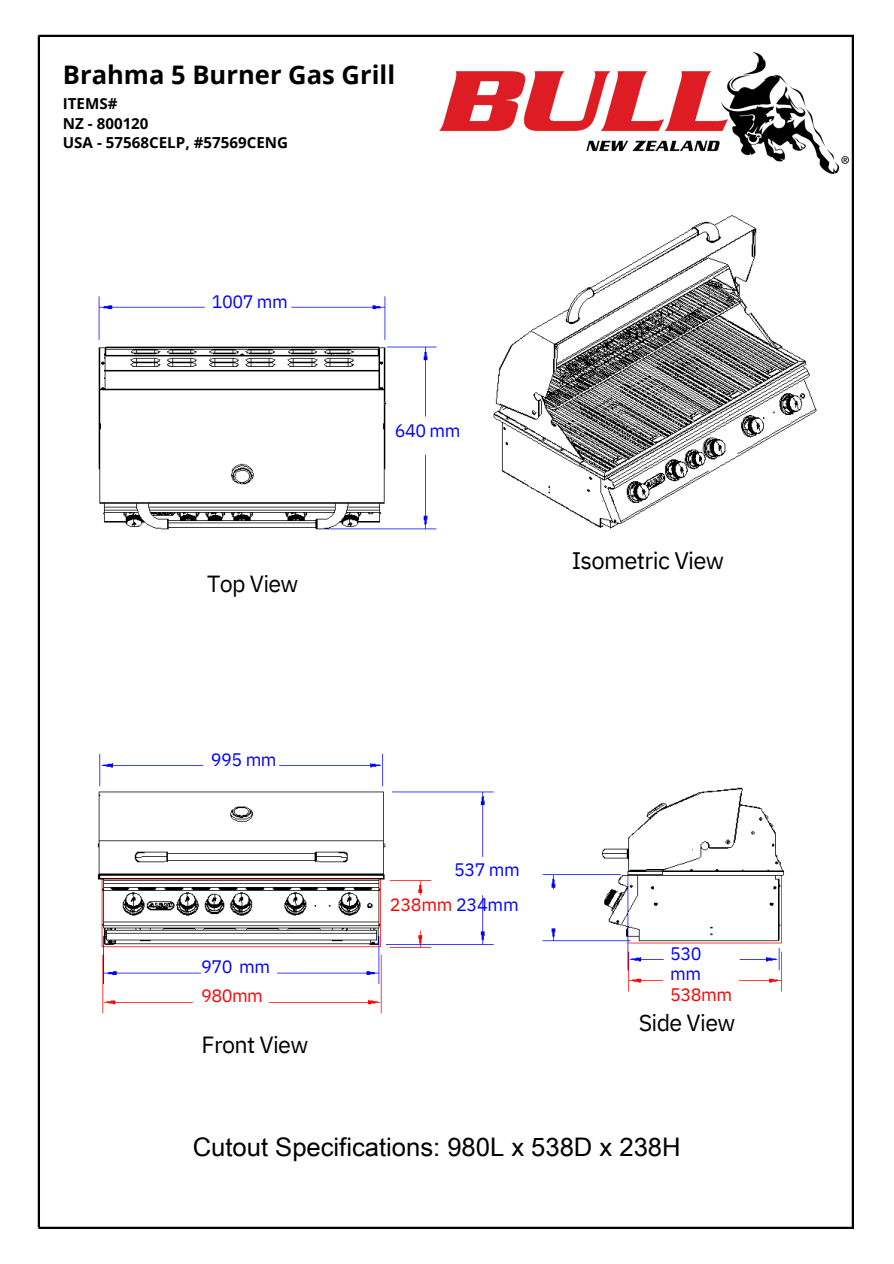
<style>
.page{position:relative;width:894px;height:1264px;background:#fff}
.page>*{position:absolute;margin:0;border:0;box-sizing:border-box;transform-origin:0 0}
.t1{font:25.5px "Arial Unicode MS";color:#000}
.t2{font:700 25.5px "Open Sans";color:#000}
.t3{font:23.85px "IBM Plex Sans";letter-spacing:-.025em;color:#000}
.t4{font:23.4px "IBM Plex Sans";letter-spacing:-.025em;color:#000}
.t5{font:23.25px "IBM Plex Sans";letter-spacing:-.025em;color:#000}
.t6{font:18px/35px "IBM Plex Sans";letter-spacing:-.025em;color:#00f;text-align:right}
.t7{font:18px "IBM Plex Sans";letter-spacing:-.025em;color:#f00}
.t8{font:700 15.15px/19.2px "Open Sans";color:#000}
.s1{color:#f00}
</style>
<div class="page">
<img style="left:38px;top:35px;width:815px;height:1193px">
<img style="left:439px;top:53px;width:408px;height:120px">
<h1 class="t2" style="left:63px;top:56px;width:334px">Brahma 5 Burner Gas Grill</h1>
<p class="t8" style="left:63px;top:94px;width:227px">ITEMS#<br>NZ - 800120<br>USA - 57568CELP, #57569CENG</p>
<p class="t6" style="left:212px;top:284px;width:77px">1007 mm</p>
<p class="t5" style="left:207px;top:568px;width:93px">Top View</p>
<p class="t6" style="left:211px;top:742px;width:67px">995 mm</p>
<p class="t6" style="left:201px;top:949px;width:70px">970 mm</p>
<p class="t7" style="left:201px;top:983px;width:63px">980mm</p>
<p class="t4" style="left:201px;top:1029px;width:108px">Front View</p>
<p class="t6" style="left:394px;top:413px;width:67px">640 mm</p>
<h2 class="t3" style="left:571px;top:544px;width:154px">Isometric View</h2>
<p class="t6" style="left:390px;top:852px;width:131px">537 mm<br><span class="s1">238mm</span> 234mm</p>
<p class="t6" style="left:670px;top:943px;width:33px;line-height:20.2px;text-align:left">530 mm</p>
<p class="t7" style="left:670px;top:982px;width:63px">538mm</p>
<p class="t5" style="left:638px;top:1007px;width:98px">Side View</p>
<h1 class="t1" style="left:193px;top:1128px;width:489px">Cutout Specifications: 980L x 538D x 238H</h1>
</div>
